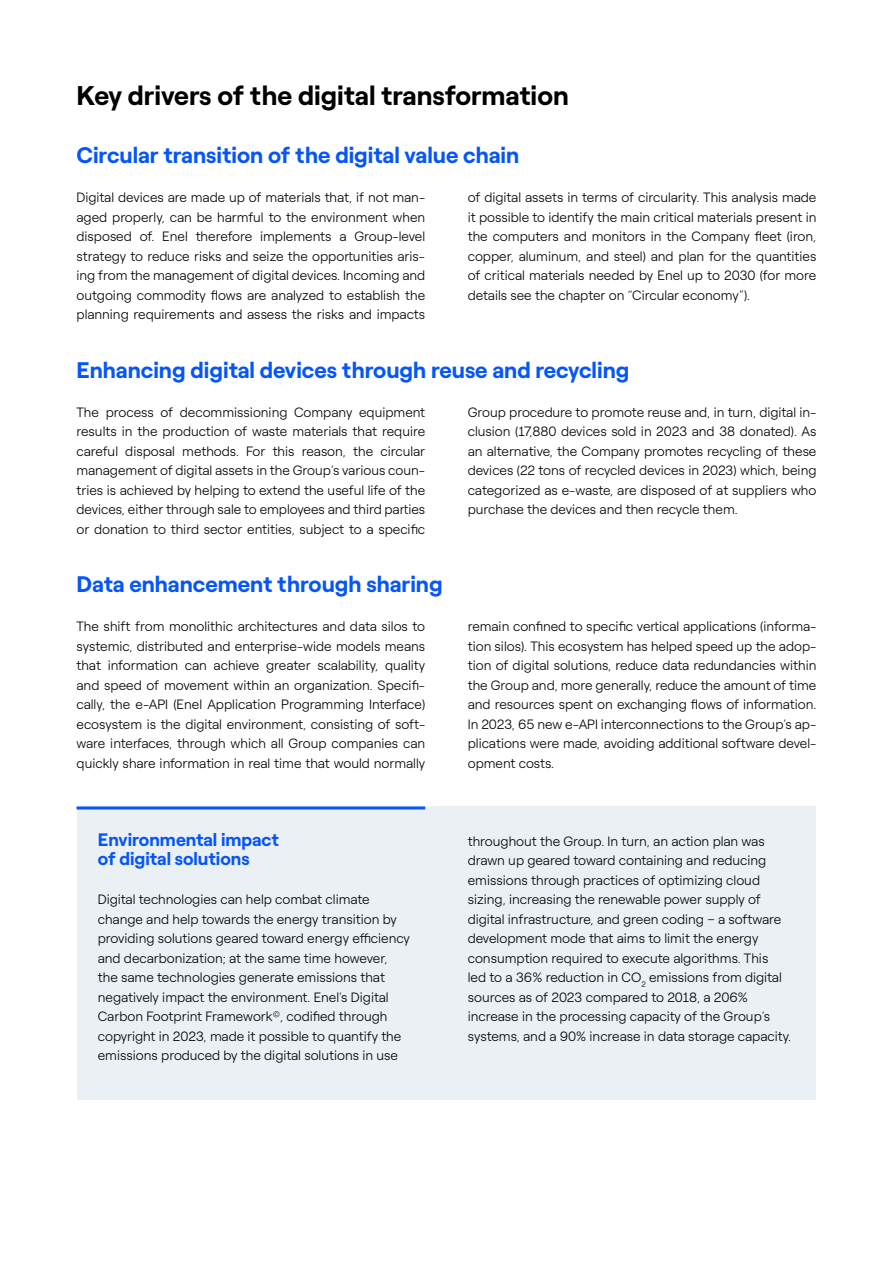
<style>
.page{position:relative;width:893px;height:1263px;background:#fff}
.page>*{position:absolute;margin:0;border:0;box-sizing:border-box;transform-origin:0 0}
.t1{font:700 27px "Roobert ENEL";color:#000}
.t2{font:700 22.5px "Roobert ENEL";color:#0555fa}
.t3{font:700 18px/19.5px "Roobert ENEL";color:#0555fa}
.t4{font:300 13.5px/19.5px "Roobert ENEL";color:#000;text-align:justify}
</style>
<div class="page">
<div style="left:77px;top:807px;width:369px;height:80px;background:#ebf0f5"></div>
<hr style="left:77px;top:806px;width:348px;height:3px;background:#0555fa">
<div style="left:77px;top:865px;width:369px;height:235px;background:#ebf0f5"></div>
<div style="left:446px;top:807px;width:370px;height:273px;background:#ebf0f5"></div>
<div style="left:446px;top:1021px;width:370px;height:79px;background:#ebf0f5"></div>
<h1 class="t1" style="left:77px;top:74px;width:494px">Key drivers of the digital transformation</h1>
<h2 class="t2" style="left:77px;top:138px;width:444px">Circular transition of the digital value chain</h2>
<p class="t4" style="left:77px;top:187px;width:350px">Digital devices are made up of materials that, if not man&shy;aged properly, can be harmful to the environment when disposed of. Enel therefore implements a Group-level strategy to reduce risks and seize the opportunities aris&shy;ing from the management of digital devices. Incoming and outgoing commodity flows are analyzed to establish the planning requirements and assess the risks and impacts</p>
<p class="t4" style="left:468px;top:187px;width:350px">of digital assets in terms of circularity. This analysis made it possible to identify the main critical materials present in the computers and monitors in the Company fleet (iron, copper, aluminum, and steel) and plan for the quantities of critical materials needed by Enel up to 2030 (for more details see the chapter on “Circular economy”).</p>
<h2 class="t2" style="left:77px;top:352px;width:554px">Enhancing digital devices through reuse and recycling</h2>
<p class="t4" style="left:77px;top:401px;width:350px">The process of decommissioning Company equipment results in the production of waste materials that require careful disposal methods. For this reason, the circular management of digital assets in the Group’s various coun&shy;tries is achieved by helping to extend the useful life of the devices, either through sale to employees and third parties or donation to third sector entities, subject to a specific</p>
<p class="t4" style="left:468px;top:401px;width:350px">Group procedure to promote reuse and, in turn, digital in&shy;clusion (17,880 devices sold in 2023 and 38 donated). As an alternative, the Company promotes recycling of these devices (22 tons of recycled devices in 2023) which, being categorized as e-waste, are disposed of at suppliers who purchase the devices and then recycle them.</p>
<h2 class="t2" style="left:77px;top:567px;width:368px">Data enhancement through sharing</h2>
<p class="t4" style="left:77px;top:616px;width:350px">The shift from monolithic architectures and data silos to systemic, distributed and enterprise-wide models means that information can achieve greater scalability, quality and speed of movement within an organization. Specifi&shy;cally, the e-API (Enel Application Programming Interface) ecosystem is the digital environment, consisting of soft&shy;ware interfaces, through which all Group companies can quickly share information in real time that would normally</p>
<p class="t4" style="left:468px;top:616px;width:350px">remain confined to specific vertical applications (informa&shy;tion silos). This ecosystem has helped speed up the adop&shy;tion of digital solutions, reduce data redundancies within the Group and, more generally, reduce the amount of time and resources spent on exchanging flows of information.<br>In 2023, 65 new e-API interconnections to the Group’s ap&shy;plications were made, avoiding additional software devel&shy;opment costs.</p>
<h3 class="t3" style="left:98px;top:828px;width:183px">Environmental impact of digital solutions</h3>
<p class="t4" style="left:98px;top:889px;width:313px;text-align:left">Digital technologies can help combat climate change and help towards the energy transition by providing solutions geared toward energy efficiency and decarbonization; at the same time however, the same technologies generate emissions that negatively impact the environment. Enel’s Digital Carbon Footprint Framework<sup>©</sup>, codified through copyright in 2023, made it possible to quantify the emissions produced by the digital solutions in use</p>
<p class="t4" style="left:468px;top:830px;width:325px;text-align:left">throughout the Group. In turn, an action plan was drawn up geared toward containing and reducing emissions through practices of optimizing cloud sizing, increasing the renewable power supply of digital infrastructure, and green coding – a software development mode that aims to limit the energy consumption required to execute algorithms. This<br>led to a 36% reduction in CO<sub>2</sub> emissions from digital sources as of 2023 compared to 2018, a 206% increase in the processing capacity of the Group’s systems, and a 90% increase in data storage capacity.</p>
</div>
